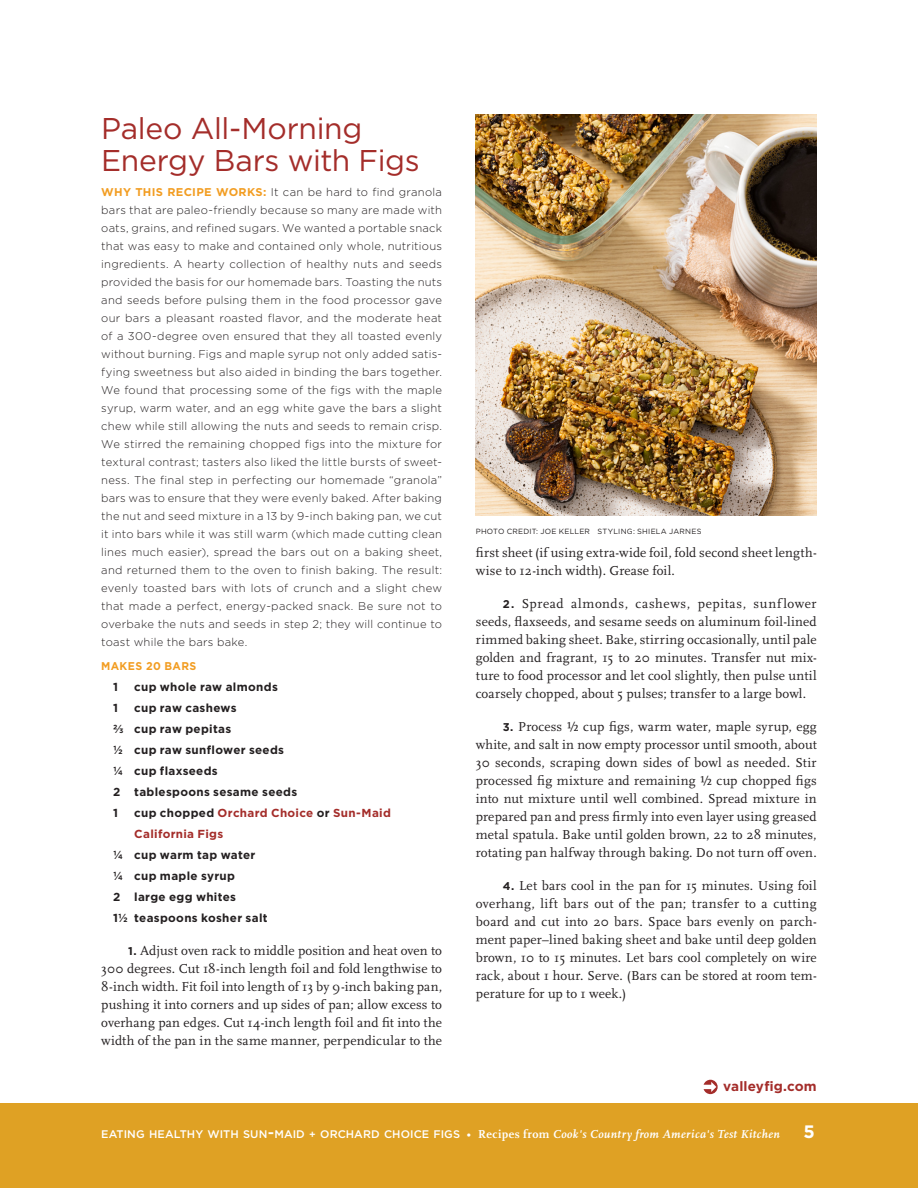
<style>
.page{position:relative;width:918px;height:1188px;background:#fff}
.page>*{position:absolute;margin:0;border:0;box-sizing:border-box;transform-origin:0 0}
.Recipe_-_Name{font:30px/32.2px "Gotham";letter-spacing:-.01em;color:#a42d2a}
.t1{font:700 18px "Gotham";color:#fff}
.Recipe_-_steps{font:13.5px/18px "Scala OT";letter-spacing:.01em;color:#231f20;text-align:justify}
.Recipe_-_Name-2{font:700 13.5px "Gotham";letter-spacing:.01em;color:#a42d2a}
.Recipe_-_ingredients{font:700 11.7px "Gotham";letter-spacing:.025em;color:#231f20}
.Recipe_-_ingredients-2{font:700 11.7px "Gotham";letter-spacing:.025em;color:#a42d2a}
.Recipe_-_head_note{font:300 11.25px/18px "Gotham";letter-spacing:.02em;color:#231f20;text-align:justify}
.Recipe_-_serves{font:700 11.25px "Gotham";letter-spacing:.03em;color:#f29d22;scale:.95 1}
.t2{font:500 10.95px "Gotham";letter-spacing:.005em;color:#fff}
.coverpg_-_episode{font:7.5px "Gotham";letter-spacing:.035em;color:#231f20}
.s1{font-weight:700;color:#f29d22}
.s2{color:#231f20}
.s3{font-family:"Gotham";font-weight:700;font-size:11.25px}
.s4{font-size:15.75px}
.s5{font-size:10.5px}
.s6{font-size:11.25px}
.s7{font-family:"Scala OT";font-weight:700;font-size:12px}
.s8{font-family:"Scala OT";font-weight:700;font-style:italic;font-size:12px}
</style>
<div class="page">
<div style="left:0;top:1103px;width:918px;height:85px;background:#dfa124"></div>
<svg style="left:704px;top:1080px;width:14px;height:14px"></svg>
<img style="left:476px;top:115px;width:341px;height:401px">
<p class="Recipe_-_Name" style="left:101px;top:111px;width:320px">Paleo All-Morning<br>Energy Bars with Figs</p>
<p class="Recipe_-_head_note" style="left:101px;top:182px;width:342px"><span class="s1">WHY THIS RECIPE WORKS:</span> It can be hard to find granola bars that are paleo-friendly because so many are made with oats, grains, and refined sugars. We wanted a portable snack that was easy to make and contained only whole, nutritious ingredients. A hearty collection of healthy nuts and seeds provided the basis for our homemade bars. Toasting the nuts and seeds before pulsing them in the food processor gave our bars a pleasant roasted flavor, and the moderate heat of a 300-degree oven ensured that they all toasted evenly without burning. Figs and maple syrup not only added satis&shy;fying sweetness but also aided in binding the bars together.<br>We found that processing some of the figs with the maple syrup, warm water, and an egg white gave the bars a slight chew while still allowing the nuts and seeds to remain crisp.<br>We stirred the remaining chopped figs into the mixture for textural contrast; tasters also liked the little bursts of sweet&shy;ness. The final step in perfecting our homemade “granola” bars was to ensure that they were evenly baked. After baking the nut and seed mixture in a 13 by 9-inch baking pan, we cut it into bars while it was still warm (which made cutting clean lines much easier), spread the bars out on a baking sheet, and returned them to the oven to finish baking. The result: evenly toasted bars with lots of crunch and a slight chew that made a perfect, energy-packed snack. Be sure not to overbake the nuts and seeds in step 2; they will continue to toast while the bars bake.</p>
<p class="Recipe_-_serves" style="left:101px;top:658px;width:102px">MAKES 20 BARS</p>
<p class="Recipe_-_ingredients" style="left:113px;top:679px;width:6px">1</p>
<p class="Recipe_-_ingredients" style="left:134px;top:679px;width:145px">cup whole raw almonds</p>
<p class="Recipe_-_ingredients" style="left:113px;top:700px;width:6px">1</p>
<p class="Recipe_-_ingredients" style="left:134px;top:700px;width:104px">cup raw cashews</p>
<p class="Recipe_-_ingredients" style="left:113px;top:721px;width:119px">⅔ cup raw pepitas</p>
<p class="Recipe_-_ingredients" style="left:113px;top:742px;width:172px">½ cup raw sunflower seeds</p>
<p class="Recipe_-_ingredients" style="left:113px;top:763px;width:106px">¼ cup flaxseeds</p>
<p class="Recipe_-_ingredients" style="left:113px;top:784px;width:186px">2 tablespoons sesame seeds</p>
<p class="Recipe_-_ingredients" style="left:113px;top:805px;width:6px">1</p>
<p class="Recipe_-_ingredients-2" style="left:134px;top:805px;width:258px"><span class="s2">cup chopped</span> Orchard Choice <span class="s2">or</span> Sun-Maid</p>
<p class="Recipe_-_ingredients-2" style="left:134px;top:826px;width:91px">California Figs</p>
<p class="Recipe_-_ingredients" style="left:113px;top:847px;width:144px">¼ cup warm tap water</p>
<p class="Recipe_-_ingredients" style="left:113px;top:868px;width:123px">¼ cup maple syrup</p>
<p class="Recipe_-_ingredients" style="left:113px;top:889px;width:124px">2 large egg whites</p>
<p class="Recipe_-_ingredients" style="left:113px;top:910px;width:156px">1½ teaspoons kosher salt</p>
<p class="Recipe_-_steps" style="left:101px;top:942px;width:342px;text-indent:27px"><span class="s3">1.</span> Adjust oven rack to middle position and heat oven to 300 degrees. Cut 18-inch length foil and fold lengthwise to 8-inch width. Fit foil into length of 13 by 9-inch baking pan, pushing it into corners and up sides of pan; allow excess to overhang pan edges. Cut 14-inch length foil and fit into the width of the pan in the same manner, perpendicular to the</p>
<p class="coverpg_-_episode" style="left:476px;top:526px;width:227px">PHOTO CREDIT: JOE KELLER STYLING: SHIELA JARNES</p>
<p class="Recipe_-_steps" style="left:476px;top:544px;width:342px">first sheet (if using extra-wide foil, fold second sheet length&shy;wise to 12-inch width). Grease foil.</p>
<p class="Recipe_-_steps" style="left:476px;top:595px;width:342px;text-indent:27px"><span class="s3">2.</span> Spread almonds, cashews, pepitas, sunflower seeds, flaxseeds, and sesame seeds on aluminum foil-lined rimmed baking sheet. Bake, stirring occasionally, until pale golden and fragrant, 15 to 20 minutes. Transfer nut mix&shy;ture to food processor and let cool slightly, then pulse until coarsely chopped, about 5 pulses; transfer to a large bowl.</p>
<p class="Recipe_-_steps" style="left:476px;top:718px;width:342px;text-indent:27px"><span class="s3">3.</span> Process ½ cup figs, warm water, maple syrup, egg white, and salt in now empty processor until smooth, about 30 seconds, scraping down sides of bowl as needed. Stir processed fig mixture and remaining ½ cup chopped figs into nut mixture until well combined. Spread mixture in prepared pan and press firmly into even layer using greased metal spatula. Bake until golden brown, 22 to 28 minutes, rotating pan halfway through baking. Do not turn off oven.</p>
<p class="Recipe_-_steps" style="left:476px;top:877px;width:342px;text-indent:27px"><span class="s3">4.</span> Let bars cool in the pan for 15 minutes. Using foil overhang, lift bars out of the pan; transfer to a cutting board and cut into 20 bars. Space bars evenly on parch&shy;ment paper–lined baking sheet and bake until deep golden brown, 10 to 15 minutes. Let bars cool completely on wire rack, about 1 hour. Serve. (Bars can be stored at room tem&shy;perature for up to 1 week.)</p>
<p class="Recipe_-_Name-2" style="left:723px;top:1077px;width:95px">valleyfig.com</p>
<p class="t2" style="left:101px;top:1127px;width:680px">EATING HEALTHY WITH SUN<span class="s4">-</span>MAID <span class="s5">+</span> ORCHARD CHOICE FIGS <span class="s6">•</span> <span class="s7">Recipes from</span> <span class="s8">Cook's Country from America's Test Kitchen</span></p>
<p class="t1" style="left:804px;top:1119px;width:13px">5</p>
</div>
